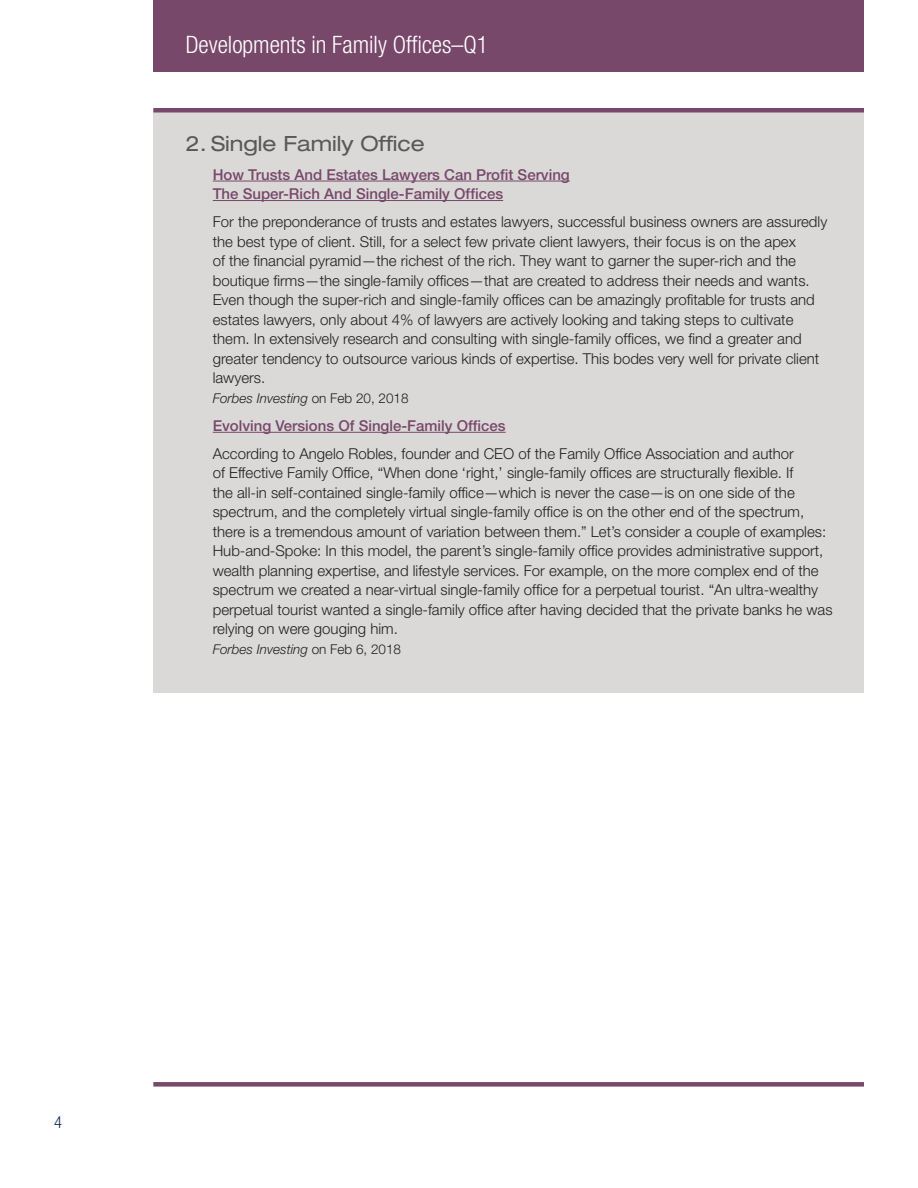
<style>
.page{position:relative;width:918px;height:1188px;background:#fff}
.page>*{position:absolute;margin:0;border:0;box-sizing:border-box;transform-origin:0 0}
.t1{font:300 condensed 24px "Helvetica Neue";color:#fff}
.t2{font:expanded 21px "Helvetica Neue";color:#57585a}
.t3{font:300 condensed 16.5px "Helvetica Neue";color:#153059}
.t4{font:300 15px/19.5px "Helvetica Neue";color:#231f20}
.t5{font:500 15px/19.5px "Helvetica Neue";color:#78486a}
.t6{font:italic 300 13.5px "Helvetica Neue";color:#231f20}
.s1{font-style:normal}
</style>
<div class="page">
<div style="left:153px;top:110px;width:711px;height:582px;background:#dad9d8"></div>
<hr style="left:213px;top:181px;width:357px;height:1px;background:#78486a">
<hr style="left:213px;top:200px;width:290px;height:1px;background:#78486a">
<hr style="left:213px;top:432px;width:293px;height:1px;background:#78486a">
<div style="left:153px;top:0;width:711px;height:71px;background:#78486a"></div>
<div style="left:153px;top:1082px;width:711px;height:5px;background:#78486a"></div>
<hr style="left:153px;top:108px;width:711px;height:4px;background:#78486a">
<h1 class="t1" style="left:186px;top:31px;width:304px">Developments in Family Offices–Q1</h1>
<h2 class="t2" style="left:186px;top:131px;width:241px">2. Single Family Office</h2>
<p class="t5" style="left:213px;top:164px;width:359px">How Trusts And Estates Lawyers Can Profit Serving<br>The Super-Rich And Single-Family Offices</p>
<p class="t4" style="left:213px;top:212px;width:616px">For the preponderance of trusts and estates lawyers, successful business owners are assuredly the best type of client. Still, for a select few private client lawyers, their focus is on the apex<br>of the financial pyramid—the richest of the rich. They want to garner the super-rich and the boutique firms—the single-family offices—that are created to address their needs and wants.<br>Even though the super-rich and single-family offices can be amazingly profitable for trusts and estates lawyers, only about 4% of lawyers are actively looking and taking steps to cultivate them. In extensively research and consulting with single-family offices, we find a greater and greater tendency to outsource various kinds of expertise. This bodes very well for private client lawyers.</p>
<p class="t6" style="left:213px;top:390px;width:197px">Forbes Investing <span class="s1">on Feb 20, 2018</span></p>
<p class="t5" style="left:213px;top:416px;width:294px">Evolving Versions Of Single-Family Offices</p>
<p class="t4" style="left:213px;top:444px;width:621px">According to Angelo Robles, founder and CEO of the Family Office Association and author<br>of Effective Family Office, “When done ‘right,’ single-family offices are structurally flexible. If<br>the all-in self-contained single-family office—which is never the case—is on one side of the spectrum, and the completely virtual single-family office is on the other end of the spectrum, there is a tremendous amount of variation between them.” Let’s consider a couple of examples:<br>Hub-and-Spoke: In this model, the parent’s single-family office provides administrative support, wealth planning expertise, and lifestyle services. For example, on the more complex end of the spectrum we created a near-virtual single-family office for a perpetual tourist. “An ultra-wealthy perpetual tourist wanted a single-family office after having decided that the private banks he was relying on were gouging him.</p>
<p class="t6" style="left:213px;top:641px;width:190px">Forbes Investing <span class="s1">on Feb 6, 2018</span></p>
<p class="t3" style="left:54px;top:1112px;width:9px">4</p>
</div>
